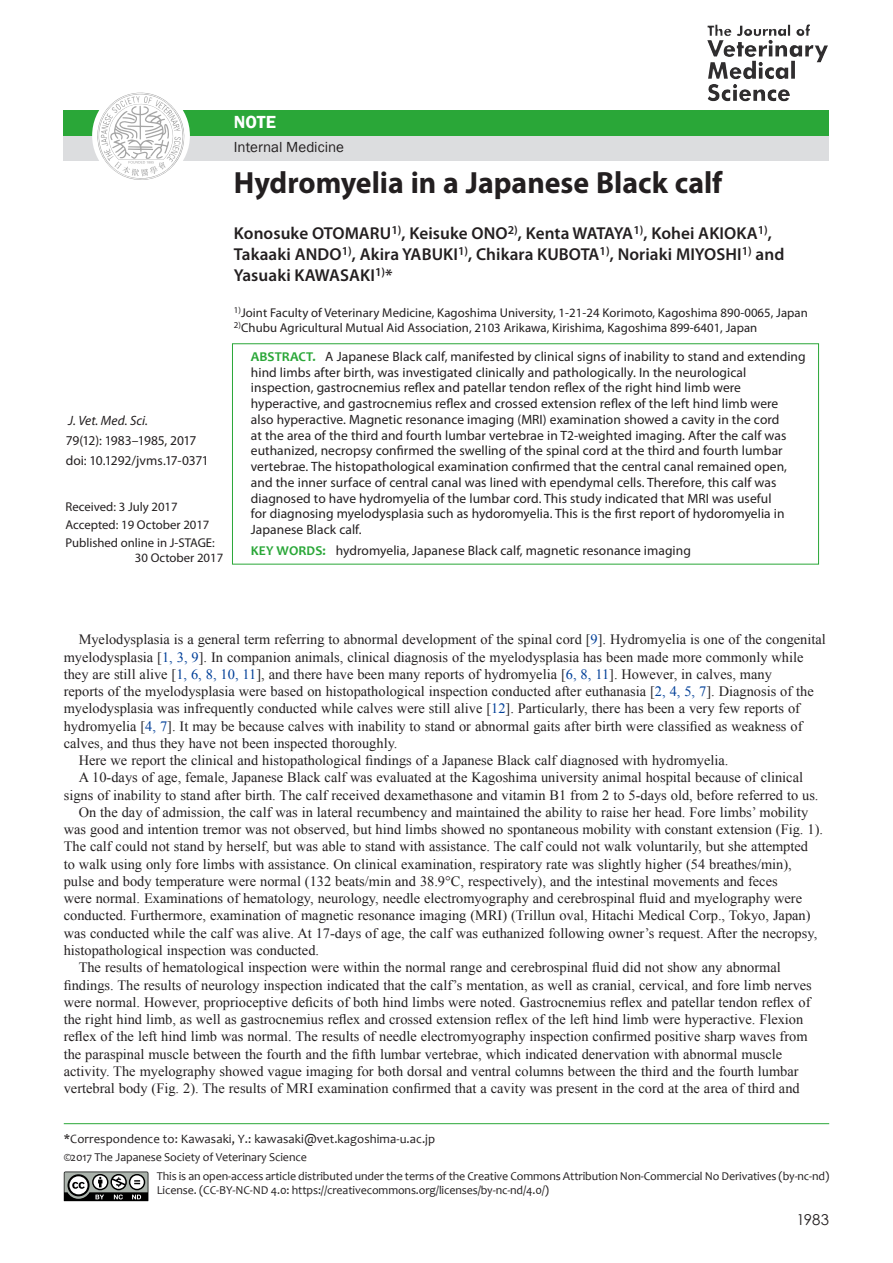
<style>
.page{position:relative;width:893px;height:1263px;background:#fff}
.page>*{position:absolute;margin:0;border:0;box-sizing:border-box;transform-origin:0 0}
.t1{font:700 30.75px "Myriad Pro";color:#231f20}
.t2{font:600 18px "Franklin Gothic";color:#fff}
.t3{font:600 17.25px/21px "Myriad Pro";letter-spacing:.005em;color:#231f20}
.t4{font:15px "Franklin Gothic";color:#231f20}
.t5{font:15px "Century Gothic";color:#231f20}
.t6{font:14.25px "Times New Roman";color:#231f20}
.t7{font:13.5px/15.8px "Myriad Pro";letter-spacing:.005em;color:#231f20}
.t8{font:italic 13.5px "Myriad Pro";color:#231f20}
.t9{font:12.75px/17.9px "Myriad Pro";letter-spacing:.005em;color:#231f20}
.t10{font:12.75px "Candara";letter-spacing:.005em;color:#231f20}
.t11{font:12px/20px "Candara";letter-spacing:-.01em;color:#231f20}
.s1{font-family:"Candara";font-weight:700;color:#2aa738}
.s2{color:#003f98}
</style>
<div class="page">
<hr style="left:64px;top:1123px;width:765px;height:1px;background:#2aa738">
<div style="left:64px;top:136px;width:765px;height:25px;background:#dcdddf"></div>
<div style="left:64px;top:111px;width:765px;height:25px;background:#2aa738"></div>
<div style="left:92px;top:87px;width:98px;height:97px;background:#fff;border-radius:50%"></div>
<svg style="left:94px;top:92px;width:93px;height:88px"></svg>
<img style="left:707px;top:24px;width:106px;height:33px">
<div style="left:232px;top:343px;width:587px;height:221px;border:1px solid #2aa738"></div>
<svg style="left:64px;top:1171px;width:84px;height:30px"></svg>
<p class="t8" style="left:68px;top:412px;width:81px">J. Vet. Med. Sci.</p>
<p class="t7" style="left:66px;top:430px;width:145px;line-height:20px">79(12): 1983–1985, 2017 doi: 10.1292/jvms.17-0371</p>
<p class="t9" style="left:66px;top:497px;width:151px">Received: 3 July 2017<br>Accepted: 19 October 2017<br>Published online in J-STAGE:</p>
<p class="t9" style="left:135px;top:549px;width:90px">30 October 2017</p>
<p class="t2" style="left:234px;top:111px;width:44px">NOTE</p>
<p class="t4" style="left:234px;top:138px;width:112px">Internal Medicine</p>
<h1 class="t1" style="left:234px;top:162px;width:490px">Hydromyelia in a Japanese Black calf</h1>
<p class="t3" style="left:234px;top:223px;width:552px">Konosuke OTOMARU<sup>1)</sup>, Keisuke ONO<sup>2)</sup>, Kenta WATAYA<sup>1)</sup>, Kohei AKIOKA<sup>1)</sup>,<br>Takaaki ANDO<sup>1)</sup>, Akira YABUKI<sup>1)</sup>, Chikara KUBOTA<sup>1)</sup>, Noriaki MIYOSHI<sup>1)</sup> and<br>Yasuaki KAWASAKI<sup>1)</sup>*</p>
<p class="t9" style="left:234px;top:305px;width:575px;line-height:15.6px"><sup>1)</sup>Joint Faculty of Veterinary Medicine, Kagoshima University, 1-21-24 Korimoto, Kagoshima 890-0065, Japan<br><sup>2)</sup>Chubu Agricultural Mutual Aid Association, 2103 Arikawa, Kirishima, Kagoshima 899-6401, Japan</p>
<p class="t7" style="left:251px;top:348px;width:556px"><span class="s1">ABSTRACT.</span> A Japanese Black calf, manifested by clinical signs of inability to stand and extending hind limbs after birth, was investigated clinically and pathologically. In the neurological inspection, gastrocnemius reflex and patellar tendon reflex of the right hind limb were hyperactive, and gastrocnemius reflex and crossed extension reflex of the left hind limb were<br>also hyperactive. Magnetic resonance imaging (MRI) examination showed a cavity in the cord<br>at the area of the third and fourth lumbar vertebrae in T2-weighted imaging. After the calf was euthanized, necropsy confirmed the swelling of the spinal cord at the third and fourth lumbar vertebrae. The histopathological examination confirmed that the central canal remained open, and the inner surface of central canal was lined with ependymal cells. Therefore, this calf was diagnosed to have hydromyelia of the lumbar cord. This study indicated that MRI was useful<br>for diagnosing myelodysplasia such as hydoromyelia. This is the first report of hydoromyelia in Japanese Black calf.</p>
<p class="t7" style="left:251px;top:542px;width:442px"><span class="s1">KEY WORDS:</span> hydromyelia, Japanese Black calf, magnetic resonance imaging</p>
<p class="t6" style="left:79px;top:630px;width:749px">Myelodysplasia is a general term referring to abnormal development of the spinal cord [<span class="s2">9</span>]. Hydromyelia is one of the congenital</p>
<p class="t6" style="left:64px;top:647px;width:741px">myelodysplasia [<span class="s2">1, 3, 9</span>]. In companion animals, clinical diagnosis of the myelodysplasia has been made more commonly while</p>
<p class="t6" style="left:64px;top:664px;width:710px">they are still alive [<span class="s2">1, 6, 8, 10, 11</span>], and there have been many reports of hydromyelia [<span class="s2">6, 8, 11</span>]. However, in calves, many</p>
<p class="t6" style="left:64px;top:682px;width:751px">reports of the myelodysplasia were based on histopathological inspection conducted after euthanasia [<span class="s2">2, 4, 5, 7</span>]. Diagnosis of the</p>
<p class="t6" style="left:64px;top:699px;width:738px">myelodysplasia was infrequently conducted while calves were still alive [<span class="s2">12</span>]. Particularly, there has been a very few reports of</p>
<p class="t6" style="left:64px;top:716px;width:740px">hydromyelia [<span class="s2">4, 7</span>]. It may be because calves with inability to stand or abnormal gaits after birth were classified as weakness of</p>
<p class="t6" style="left:64px;top:733px;width:335px">calves, and thus they have not been inspected thoroughly.</p>
<p class="t6" style="left:79px;top:751px;width:651px">Here we report the clinical and histopathological findings of a Japanese Black calf diagnosed with hydromyelia.</p>
<p class="t6" style="left:79px;top:768px;width:726px">A 10-days of age, female, Japanese Black calf was evaluated at the Kagoshima university animal hospital because of clinical</p>
<p class="t6" style="left:64px;top:785px;width:756px">signs of inability to stand after birth. The calf received dexamethasone and vitamin B1 from 2 to 5-days old, before referred to us.</p>
<p class="t6" style="left:79px;top:802px;width:731px">On the day of admission, the calf was in lateral recumbency and maintained the ability to raise her head. Fore limbs’ mobility</p>
<p class="t6" style="left:64px;top:820px;width:761px">was good and intention tremor was not observed, but hind limbs showed no spontaneous mobility with constant extension (Fig. 1).</p>
<p class="t6" style="left:64px;top:837px;width:746px">The calf could not stand by herself, but was able to stand with assistance. The calf could not walk voluntarily, but she attempted</p>
<p class="t6" style="left:64px;top:854px;width:730px">to walk using only fore limbs with assistance. On clinical examination, respiratory rate was slightly higher (54 breathes/min),</p>
<p class="t6" style="left:64px;top:871px;width:715px">pulse and body temperature were normal (132 beats/min and 38.9°C, respectively), and the intestinal movements and feces</p>
<p class="t6" style="left:64px;top:889px;width:740px">were normal. Examinations of hematology, neurology, needle electromyography and cerebrospinal fluid and myelography were</p>
<p class="t6" style="left:64px;top:906px;width:748px">conducted. Furthermore, examination of magnetic resonance imaging (MRI) (Trillun oval, Hitachi Medical Corp., Tokyo, Japan)</p>
<p class="t6" style="left:64px;top:923px;width:755px">was conducted while the calf was alive. At 17-days of age, the calf was euthanized following owner’s request. After the necropsy,</p>
<p class="t6" style="left:64px;top:941px;width:257px">histopathological inspection was conducted.</p>
<p class="t6" style="left:79px;top:958px;width:704px">The results of hematological inspection were within the normal range and cerebrospinal fluid did not show any abnormal</p>
<p class="t6" style="left:64px;top:975px;width:750px">findings. The results of neurology inspection indicated that the calf’s mentation, as well as cranial, cervical, and fore limb nerves</p>
<p class="t6" style="left:64px;top:992px;width:748px">were normal. However, proprioceptive deficits of both hind limbs were noted. Gastrocnemius reflex and patellar tendon reflex of</p>
<p class="t6" style="left:64px;top:1010px;width:741px">the right hind limb, as well as gastrocnemius reflex and crossed extension reflex of the left hind limb were hyperactive. Flexion</p>
<p class="t6" style="left:64px;top:1027px;width:745px">reflex of the left hind limb was normal. The results of needle electromyography inspection confirmed positive sharp waves from</p>
<p class="t6" style="left:64px;top:1044px;width:720px">the paraspinal muscle between the fourth and the fifth lumbar vertebrae, which indicated denervation with abnormal muscle</p>
<p class="t6" style="left:64px;top:1061px;width:736px">activity. The myelography showed vague imaging for both dorsal and ventral columns between the third and the fourth lumbar</p>
<p class="t6" style="left:64px;top:1079px;width:737px">vertebral body (Fig. 2). The results of MRI examination confirmed that a cavity was present in the cord at the area of third and</p>
<p class="t10" style="left:64px;top:1130px;width:373px">*Correspondence to: Kawasaki, Y.: kawasaki@vet.kagoshima-u.ac.jp</p>
<p class="t11" style="left:157px;top:1146px;width:674px;text-indent:-93px">©2017 The Japanese Society of Veterinary Science<br>This is an open-access article distributed under the terms of the Creative Commons Attribution Non-Commercial No Derivatives (by-nc-nd)</p>
<p class="t11" style="left:157px;top:1180px;width:394px">License. (CC-BY-NC-ND 4.0: https://creativecommons.org/licenses/by-nc-nd/4.0/)</p>
<p class="t5" style="left:796px;top:1209px;width:34px">1983</p>
</div>
